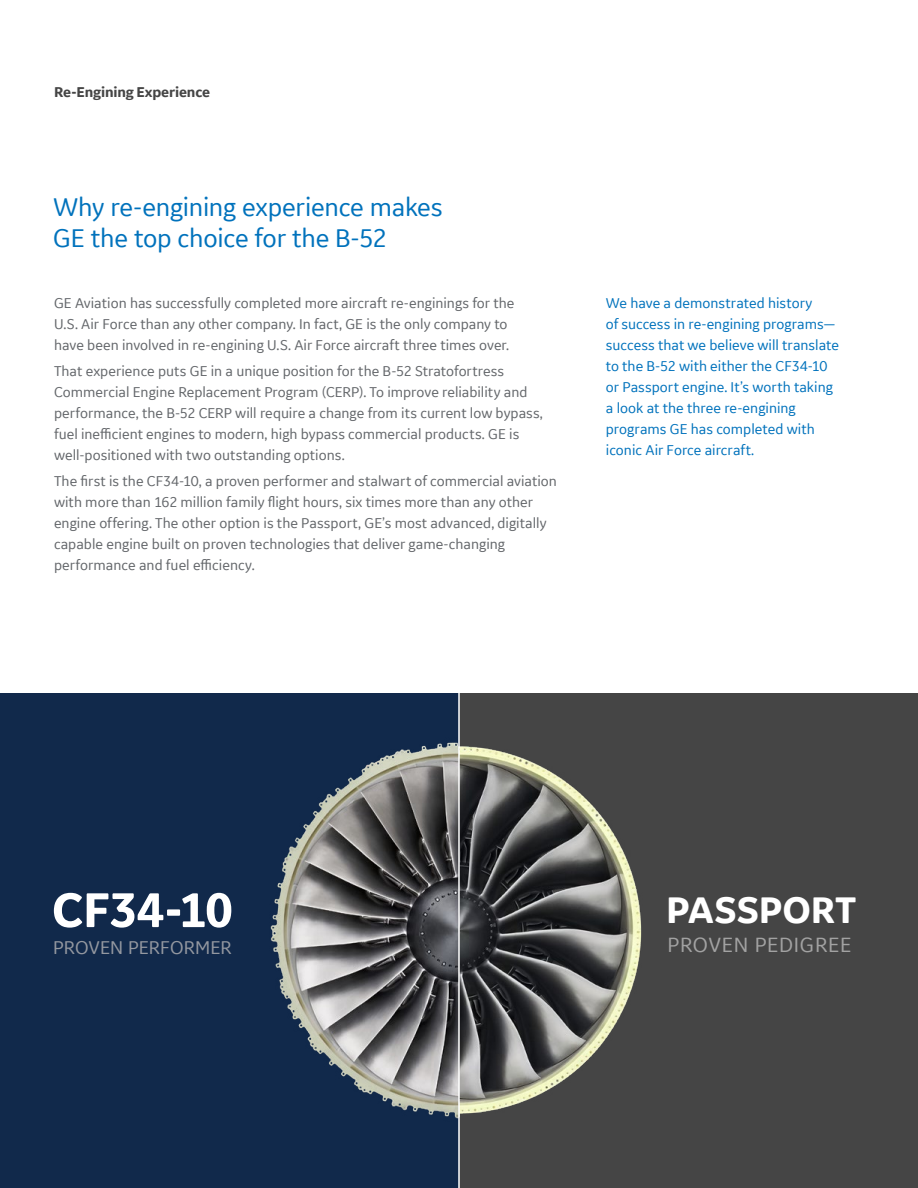
<style>
.page{position:relative;width:918px;height:1188px;background:#fff}
.page>*{position:absolute;margin:0;border:0;box-sizing:border-box;transform-origin:0 0}
.t1{font:700 51px "GE Inspira Sans";letter-spacing:-.015em;color:#fff}
.t2{font:700 39px "GE Inspira Sans";letter-spacing:-.005em;color:#fff}
.t3{font:27px/31.5px "GE Inspira Sans";letter-spacing:-.01em;color:#0072bc}
.t4{font:21.75px "GE Inspira Sans";letter-spacing:.03em;color:#a2a2a2}
.t5{font:19.5px "GE Inspira Sans";letter-spacing:.005em;color:#9498a0}
.t6{font:15px/21px "GE Inspira Sans";color:#63666a}
.t7{font:15px/21px "GE Inspira Sans";color:#0072bc}
.t8{font:700 15px "GE Inspira Sans";letter-spacing:-.01em;color:#454545}
</style>
<div class="page">
<div style="left:459px;top:693px;width:459px;height:495px;background:#454545"></div>
<div style="left:0;top:693px;width:459px;height:495px;background:#11294b"></div>
<img style="left:270px;top:742px;width:188px;height:377px">
<img style="left:460px;top:746px;width:182px;height:368px">
<hr style="left:458px;top:693px;width:2px;height:495px;background:#fff">
<p class="t8" style="left:54px;top:83px;width:158px">Re-Engining Experience</p>
<h3 class="t3" style="left:53px;top:190px;width:391px">Why re-engining experience makes<br>GE the top choice for the B-52</h3>
<p class="t6" style="left:54px;top:292px;width:462px">GE Aviation has successfully completed more aircraft re-enginings for the<br>U.S. Air Force than any other company. In fact, GE is the only company to have been involved in re-engining U.S. Air Force aircraft three times over.</p>
<p class="t6" style="left:54px;top:360px;width:490px">That experience puts GE in a unique position for the B-52 Stratofortress Commercial Engine Replacement Program (CERP). To improve reliability and performance, the B-52 CERP will require a change from its current low bypass, fuel inefficient engines to modern, high bypass commercial products. GE is well-positioned with two outstanding options.</p>
<p class="t6" style="left:54px;top:470px;width:504px">The first is the CF34-10, a proven performer and stalwart of commercial aviation with more than 162 million family flight hours, six times more than any other engine offering. The other option is the Passport, GE’s most advanced, digitally capable engine built on proven technologies that deliver game-changing performance and fuel efficiency.</p>
<p class="t7" style="left:606px;top:292px;width:235px">We have a demonstrated history<br>of success in re-engining programs— success that we believe will translate to the B-52 with either the CF34-10 or Passport engine. It’s worth taking a look at the three re-engining programs GE has completed with iconic Air Force aircraft.</p>
<h1 class="t1" style="left:52px;top:879px;width:182px">CF34-10</h1>
<h3 class="t5" style="left:53px;top:936px;width:180px">PROVEN PERFORMER</h3>
<h3 class="t4" style="left:668px;top:931px;width:185px">PROVEN PEDIGREE</h3>
<h2 class="t2" style="left:666px;top:886px;width:192px">PASSPORT</h2>
</div>
